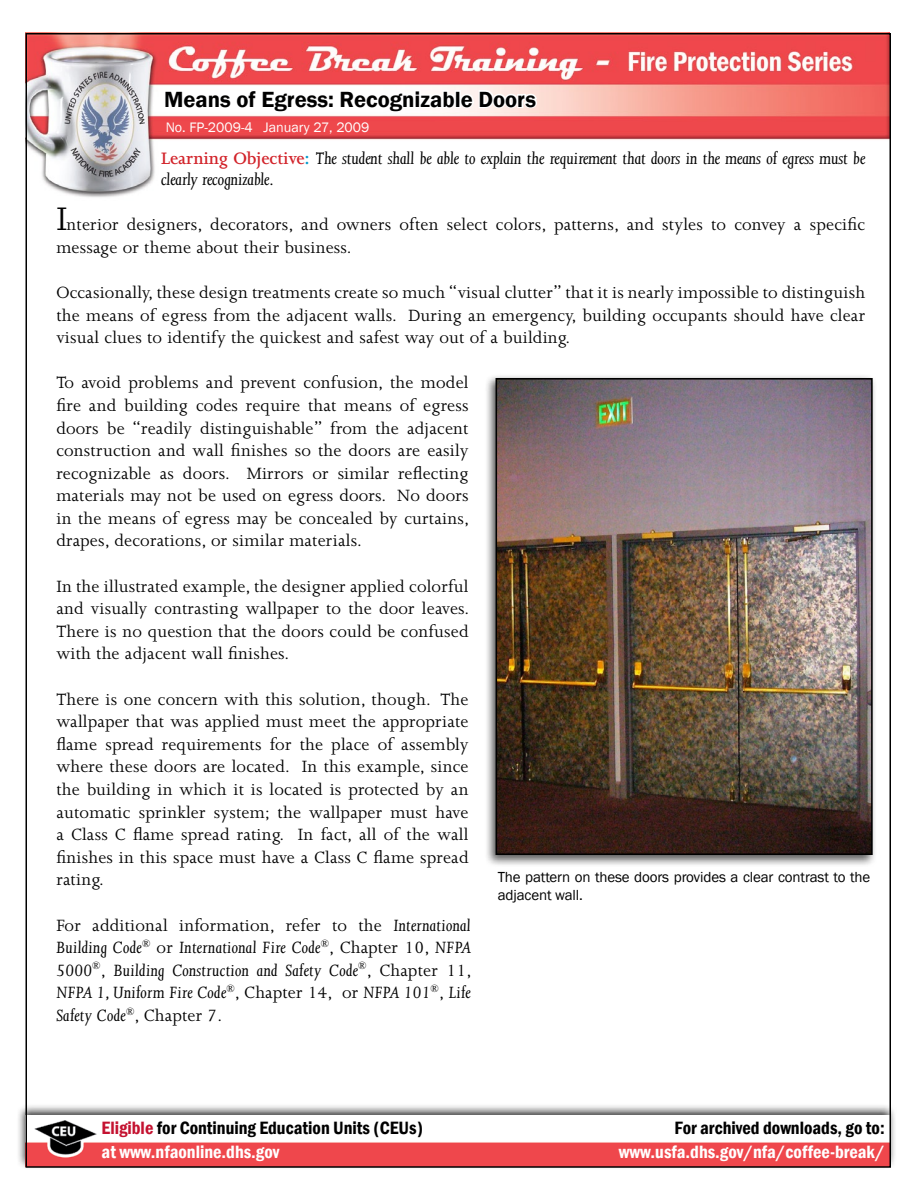
<style>
.page{position:relative;width:918px;height:1188px;background:#fff}
.page>*{position:absolute;margin:0;border:0;box-sizing:border-box;transform-origin:0 0}
.Topic_-_18pt{font:600 22.65px "Franklin Gothic";color:#000}
.Body_text_14pt{font:italic 19.05px "Joanna MT Std";letter-spacing:-.01em;color:#000}
.Body_text_14pt-2{font:18.75px/22.6px "Joanna MT Std";letter-spacing:.01em;color:#000;text-align:justify}
.Body_text_14pt-3{font:italic 18.75px/22.5px "Joanna MT Std";letter-spacing:.01em;color:#000;text-align:justify}
.t1{font:600 condensed 18.3px "Franklin Gothic";color:#000}
.t2{font:600 condensed 18.3px "Franklin Gothic";color:#fff}
.t3{font:15px/18px "Franklin Gothic";letter-spacing:-.01em;color:#000}
.t4{font:14.1px "Franklin Gothic";color:#fff}
.s1{font-weight:600;font-style:normal;color:#d2232a}
.s2{font-weight:600;font-style:normal;color:#0499cc}
.s3{font-size:37.5px}
.s4{font-style:normal}
.s5{color:#c41230}
</style>
<div class="page">
<img style="left:25px;top:33px;width:863px;height:172px">
<svg style="left:163px;top:75px;width:376px;height:42px"></svg>
<div style="left:484px;top:373px;width:400px;height:500px;background:#000;opacity:.65"></div>
<img style="left:499px;top:381px;width:371px;height:471px">
<div style="left:496px;top:378px;width:377px;height:477px;border:2px solid #000"></div>
<div style="left:16px;top:1103px;width:887px;height:73px;background:#000;opacity:.75"></div>
<img style="left:25px;top:1115px;width:863px;height:51px">
<p class="Topic_-_18pt" style="left:164px;top:85px;width:374px">Means of Egress: Recognizable Doors</p>
<p class="t4" style="left:166px;top:118px;width:205px">No. FP-2009-4 January 27, 2009</p>
<p class="Body_text_14pt" style="left:161px;top:148px;width:706px"><span class="s1">Learning Objective</span><span class="s2">:</span> The student shall be able to explain the requirement that doors in the means of egress must be</p>
<p class="Body_text_14pt" style="left:161px;top:169px;width:115px">clearly recognizable.</p>
<p class="Body_text_14pt-2" style="left:56px;top:213px;width:810px"><span class="s3">I</span>nterior designers, decorators, and owners often select colors, patterns, and styles to convey a specific message or theme about their business.</p>
<p class="Body_text_14pt-2" style="left:56px;top:281px;width:810px">Occasionally, these design treatments create so much “visual clutter” that it is nearly impossible to distinguish the means of egress from the adjacent walls. During an emergency, building occupants should have clear visual clues to identify the quickest and safest way out of a building.</p>
<p class="Body_text_14pt-2" style="left:56px;top:372px;width:414px">To avoid problems and prevent confusion, the model fire and building codes require that means of egress doors be “readily distinguishable” from the adjacent construction and wall finishes so the doors are easily recognizable as doors. Mirrors or similar reflecting materials may not be used on egress doors. No doors in the means of egress may be concealed by curtains, drapes, decorations, or similar materials.</p>
<p class="Body_text_14pt-2" style="left:56px;top:575px;width:414px">In the illustrated example, the designer applied colorful and visually contrasting wallpaper to the door leaves.<br>There is no question that the doors could be confused with the adjacent wall finishes.</p>
<p class="Body_text_14pt-2" style="left:56px;top:688px;width:414px">There is one concern with this solution, though. The wallpaper that was applied must meet the appropriate flame spread requirements for the place of assembly where these doors are located. In this example, since the building in which it is located is protected by an automatic sprinkler system; the wallpaper must have a Class C flame spread rating. In fact, all of the wall finishes in this space must have a Class C flame spread rating.</p>
<p class="Body_text_14pt-3" style="left:56px;top:914px;width:417px"><span class="s4">For additional information, refer to the</span> International Building Code<sup>®</sup> <span class="s4">or</span> International Fire Code<sup>®</sup><span class="s4">, Chapter 10,</span> NFPA 5000<sup>®</sup><span class="s4">,</span> Building Construction and Safety Code<sup>®</sup><span class="s4">, Chapter 11, </span>NFPA 1, Uniform Fire Code<sup>®</sup><span class="s4">, Chapter 14, or</span> NFPA 101<sup>®</sup><span class="s4">,</span> Life Safety Code<sup>®</sup><span class="s4">, Chapter 7.</span></p>
<p class="t3" style="left:498px;top:868px;width:374px">The pattern on these doors provides a clear contrast to the adjacent wall.</p>
<p class="t1" style="left:102px;top:1115px;width:323px"><span class="s5">Eligible</span> for Continuing Education Units (CEUs)</p>
<p class="t2" style="left:102px;top:1139px;width:179px">at www.nfaonline.dhs.gov</p>
<p class="t1" style="left:675px;top:1115px;width:212px">For archived downloads, go to:</p>
<p class="t2" style="left:619px;top:1139px;width:267px">www.usfa.dhs.gov/nfa/coffee-break/</p>
</div>
